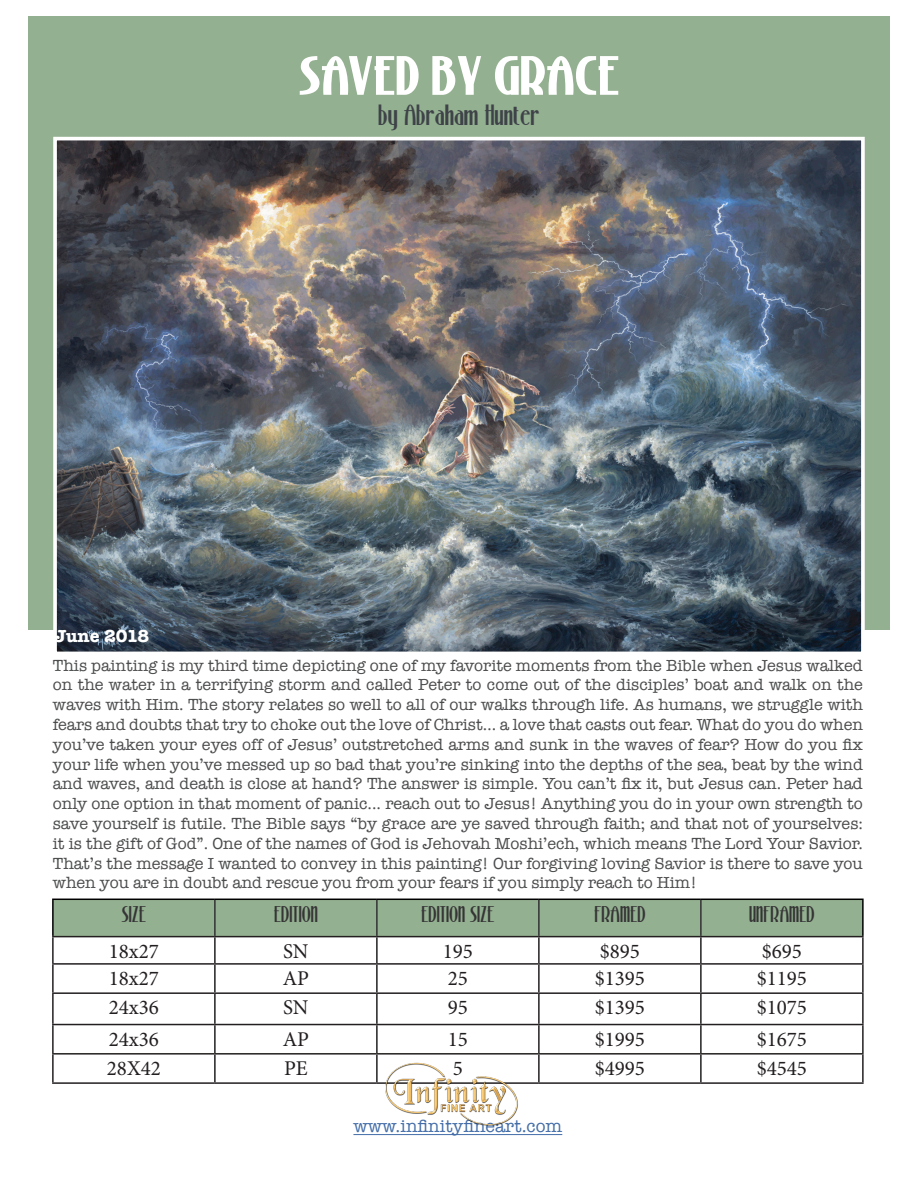
<style>
.page{position:relative;width:918px;height:1188px;background:#fff}
.page>*{position:absolute;margin:0;border:0;box-sizing:border-box;transform-origin:0 0}
.t1{font:700 51px "Stony Island NF";color:#fff}
.t2{font:27px "Stony Island NF";color:#3f4349}
.t3{font:21px "Minion Pro";color:#231f20}
.t4{font:21px "Stony Island NF";color:#363536}
.t5{font:18px "American Typewriter";color:#436da8}
.t6{font:700 18px "American Typewriter";color:#fff}
.t7{font:16.5px/19.8px "American Typewriter";color:#4b4c4d;text-align:justify}
</style>
<div class="page">
<div style="left:28px;top:16px;width:862px;height:614px;background:#93b090"></div>
<img style="left:58px;top:142px;width:802px;height:508px">
<div style="left:53px;top:137px;width:812px;height:518px;border:4px solid #fff"></div>
<div style="left:54px;top:900px;width:808px;height:36px;background:#93b090"></div>
<hr style="left:52px;top:936px;width:163px;height:1px;background:#231f20">
<hr style="left:52px;top:937px;width:2px;height:26px;background:#231f20">
<hr style="left:215px;top:936px;width:162px;height:1px;background:#231f20">
<hr style="left:214px;top:937px;width:2px;height:26px;background:#231f20">
<hr style="left:377px;top:936px;width:162px;height:1px;background:#231f20">
<hr style="left:376px;top:937px;width:2px;height:26px;background:#231f20">
<hr style="left:539px;top:936px;width:162px;height:1px;background:#231f20">
<hr style="left:538px;top:937px;width:2px;height:26px;background:#231f20">
<hr style="left:701px;top:936px;width:163px;height:1px;background:#231f20">
<hr style="left:700px;top:937px;width:2px;height:26px;background:#231f20">
<hr style="left:862px;top:937px;width:2px;height:26px;background:#231f20">
<hr style="left:52px;top:963px;width:163px;height:2px;background:#231f20">
<hr style="left:52px;top:965px;width:2px;height:27px;background:#231f20">
<hr style="left:215px;top:963px;width:162px;height:2px;background:#231f20">
<hr style="left:214px;top:965px;width:2px;height:27px;background:#231f20">
<hr style="left:377px;top:963px;width:162px;height:2px;background:#231f20">
<hr style="left:376px;top:965px;width:2px;height:27px;background:#231f20">
<hr style="left:539px;top:963px;width:162px;height:2px;background:#231f20">
<hr style="left:538px;top:965px;width:2px;height:27px;background:#231f20">
<hr style="left:701px;top:963px;width:163px;height:2px;background:#231f20">
<hr style="left:700px;top:965px;width:2px;height:27px;background:#231f20">
<hr style="left:862px;top:965px;width:2px;height:27px;background:#231f20">
<hr style="left:52px;top:992px;width:163px;height:2px;background:#231f20">
<hr style="left:52px;top:994px;width:2px;height:30px;background:#231f20">
<hr style="left:215px;top:992px;width:162px;height:2px;background:#231f20">
<hr style="left:214px;top:994px;width:2px;height:30px;background:#231f20">
<hr style="left:377px;top:992px;width:162px;height:2px;background:#231f20">
<hr style="left:376px;top:994px;width:2px;height:30px;background:#231f20">
<hr style="left:539px;top:992px;width:162px;height:2px;background:#231f20">
<hr style="left:538px;top:994px;width:2px;height:30px;background:#231f20">
<hr style="left:701px;top:992px;width:163px;height:2px;background:#231f20">
<hr style="left:700px;top:994px;width:2px;height:30px;background:#231f20">
<hr style="left:862px;top:994px;width:2px;height:30px;background:#231f20">
<hr style="left:52px;top:1024px;width:163px;height:1px;background:#231f20">
<hr style="left:52px;top:1025px;width:2px;height:28px;background:#231f20">
<hr style="left:215px;top:1024px;width:162px;height:1px;background:#231f20">
<hr style="left:214px;top:1025px;width:2px;height:28px;background:#231f20">
<hr style="left:377px;top:1024px;width:162px;height:1px;background:#231f20">
<hr style="left:376px;top:1025px;width:2px;height:28px;background:#231f20">
<hr style="left:539px;top:1024px;width:162px;height:1px;background:#231f20">
<hr style="left:538px;top:1025px;width:2px;height:28px;background:#231f20">
<hr style="left:701px;top:1024px;width:163px;height:1px;background:#231f20">
<hr style="left:700px;top:1025px;width:2px;height:28px;background:#231f20">
<hr style="left:862px;top:1025px;width:2px;height:28px;background:#231f20">
<hr style="left:52px;top:1053px;width:163px;height:2px;background:#231f20">
<hr style="left:52px;top:1055px;width:2px;height:27px;background:#231f20">
<hr style="left:215px;top:1053px;width:162px;height:2px;background:#231f20">
<hr style="left:214px;top:1055px;width:2px;height:27px;background:#231f20">
<hr style="left:377px;top:1053px;width:162px;height:2px;background:#231f20">
<hr style="left:376px;top:1055px;width:2px;height:27px;background:#231f20">
<hr style="left:539px;top:1053px;width:162px;height:2px;background:#231f20">
<hr style="left:538px;top:1055px;width:2px;height:27px;background:#231f20">
<hr style="left:701px;top:1053px;width:163px;height:2px;background:#231f20">
<hr style="left:700px;top:1055px;width:2px;height:27px;background:#231f20">
<hr style="left:862px;top:1055px;width:2px;height:27px;background:#231f20">
<hr style="left:52px;top:1082px;width:163px;height:2px;background:#231f20">
<hr style="left:215px;top:1082px;width:162px;height:2px;background:#231f20">
<hr style="left:377px;top:1082px;width:162px;height:2px;background:#231f20">
<hr style="left:539px;top:1082px;width:162px;height:2px;background:#231f20">
<hr style="left:701px;top:1082px;width:163px;height:2px;background:#231f20">
<hr style="left:214px;top:900px;width:2px;height:36px;background:#333233">
<hr style="left:376px;top:900px;width:2px;height:36px;background:#333233">
<hr style="left:538px;top:900px;width:2px;height:36px;background:#333233">
<hr style="left:700px;top:900px;width:2px;height:36px;background:#333233">
<hr style="left:52px;top:899px;width:163px;height:1px;background:#000">
<hr style="left:52px;top:900px;width:2px;height:36px;background:#000">
<hr style="left:215px;top:899px;width:162px;height:1px;background:#000">
<hr style="left:377px;top:899px;width:162px;height:1px;background:#000">
<hr style="left:539px;top:899px;width:162px;height:1px;background:#000">
<hr style="left:701px;top:899px;width:163px;height:1px;background:#000">
<hr style="left:862px;top:900px;width:2px;height:36px;background:#000">
<hr style="left:353px;top:1134px;width:209px;height:1px;background:#436da8">
<img style="left:366px;top:1060px;width:169px;height:76px">
<p class="t1" style="left:299px;top:47px;width:322px">SAVED BY GRACE</p>
<p class="t2" style="left:378px;top:100px;width:163px">by Abraham Hunter</p>
<p class="t6" style="left:54px;top:620px;width:97px">June 2018</p>
<p class="t7" style="left:53px;top:655px;width:812px">This painting is my third time depicting one of my favorite moments from the Bible when Jesus walked on the water in a terrifying storm and called Peter to come out of the disciples’ boat and walk on the waves with Him. The story relates so well to all of our walks through life. As humans, we struggle with fears and doubts that try to choke out the love of Christ… a love that casts out fear. What do you do when you’ve taken your eyes off of Jesus’ outstretched arms and sunk in the waves of fear? How do you fix your life when you’ve messed up so bad that you’re sinking into the depths of the sea, beat by the wind and waves, and death is close at hand? The answer is simple. You can’t fix it, but Jesus can. Peter had only one option in that moment of panic... reach out to Jesus! Anything you do in your own strength to save yourself is futile. The Bible says “by grace are ye saved through faith; and that not of yourselves: it is the gift of God”. One of the names of God is Jehovah Moshi’ech, which means The Lord Your Savior.<br>That’s the message I wanted to convey in this painting! Our forgiving loving Savior is there to save you when you are in doubt and rescue you from your fears if you simply reach to Him!</p>
<p class="t4" style="left:122px;top:903px;width:26px">SIZE</p>
<p class="t4" style="left:274px;top:903px;width:46px">EDITION</p>
<p class="t4" style="left:421px;top:903px;width:75px">EDITION SIZE</p>
<p class="t4" style="left:594px;top:903px;width:53px">FRAMED</p>
<p class="t4" style="left:749px;top:903px;width:67px">UNFRAMED</p>
<p class="t3" style="left:109px;top:937px;width:52px">18x27</p>
<p class="t3" style="left:283px;top:937px;width:27px">SN</p>
<p class="t3" style="left:443px;top:937px;width:32px">195</p>
<p class="t3" style="left:600px;top:937px;width:42px">$895</p>
<p class="t3" style="left:762px;top:937px;width:42px">$695</p>
<p class="t3" style="left:109px;top:964px;width:52px">18x27</p>
<p class="t3" style="left:283px;top:964px;width:28px">AP</p>
<p class="t3" style="left:448px;top:964px;width:22px">25</p>
<p class="t3" style="left:595px;top:964px;width:52px">$1395</p>
<p class="t3" style="left:757px;top:964px;width:52px">$1195</p>
<p class="t3" style="left:109px;top:994px;width:52px">24x36</p>
<p class="t3" style="left:283px;top:994px;width:27px">SN</p>
<p class="t3" style="left:448px;top:994px;width:22px">95</p>
<p class="t3" style="left:595px;top:994px;width:52px">$1395</p>
<p class="t3" style="left:757px;top:994px;width:52px">$1075</p>
<p class="t3" style="left:109px;top:1025px;width:52px">24x36</p>
<p class="t3" style="left:283px;top:1025px;width:28px">AP</p>
<p class="t3" style="left:448px;top:1025px;width:22px">15</p>
<p class="t3" style="left:595px;top:1025px;width:52px">$1995</p>
<p class="t3" style="left:757px;top:1025px;width:52px">$1675</p>
<p class="t3" style="left:107px;top:1054px;width:56px">28X42</p>
<p class="t3" style="left:284px;top:1054px;width:25px">PE</p>
<p class="t3" style="left:453px;top:1054px;width:12px">5</p>
<p class="t3" style="left:595px;top:1054px;width:52px">$4995</p>
<p class="t3" style="left:757px;top:1054px;width:52px">$4545</p>
<p class="t5" style="left:353px;top:1112px;width:210px">www.infinityfineart.com</p>
</div>
